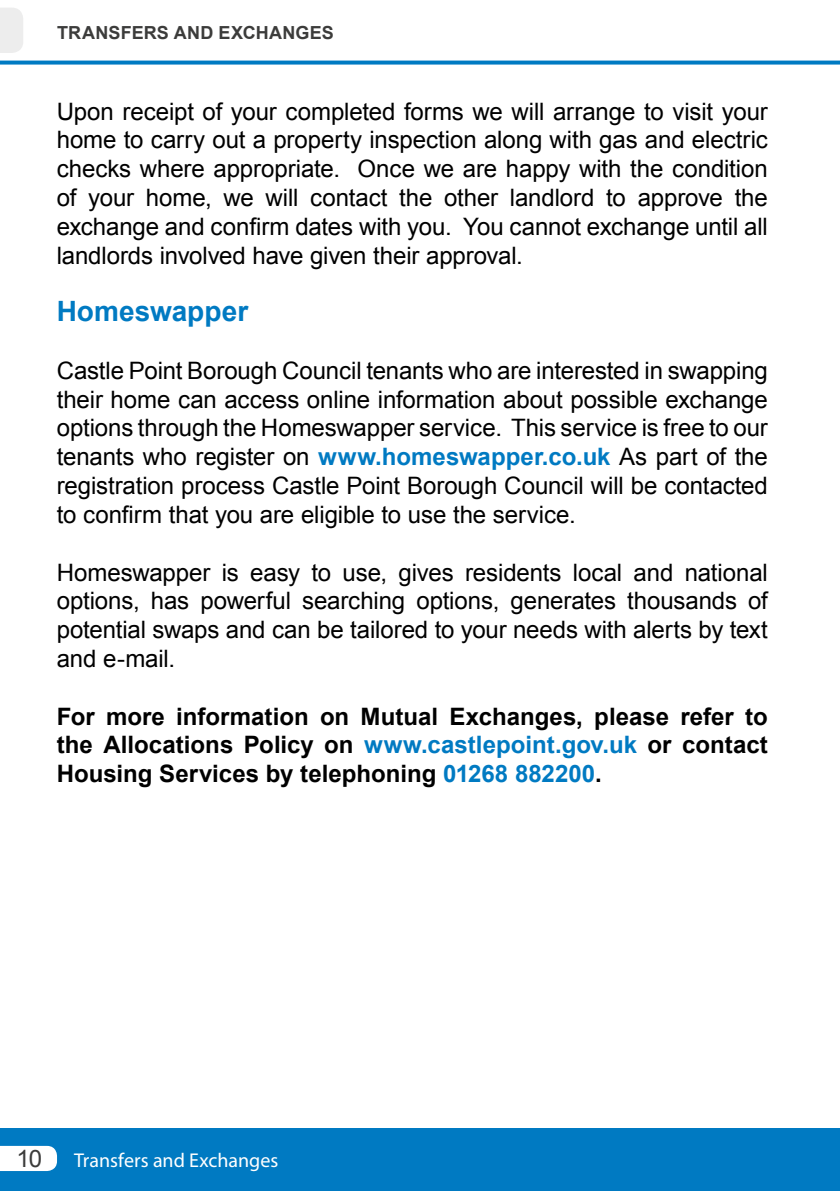
<style>
.page{position:relative;width:840px;height:1191px;background:#fff}
.page>*{position:absolute;margin:0;border:0;box-sizing:border-box;transform-origin:0 0}
.t1{font:700 28px "Arial";color:#007ac2}
.t2{font:24px/28.8px "Arial";letter-spacing:-.005em;color:#000;text-align:justify}
.t3{font:700 24px/28.8px "Arial";color:#000;text-align:justify}
.t4{font:24px "Arial";color:#3c3c3b}
.t5{font:20px "Myriad Pro";color:#fff}
.t6{font:700 18px "Arial";letter-spacing:.01em;color:#3c3c3b}
.s1{font-weight:700;color:#007ac2}
.s2{color:#007ac2}
</style>
<div class="page">
<div style="left:0;top:1128px;width:839px;height:63px;background:#007ac2"></div>
<svg style="left:0;top:1145px;width:57px;height:26px"></svg>
<svg style="left:0;top:8px;width:23px;height:45px"></svg>
<svg style="left:0;top:61px;width:839px;height:4px;background:#1b88c8"></svg>
<p class="t6" style="left:57px;top:20px;width:278px">TRANSFERS AND EXCHANGES</p>
<p class="t2" style="left:57px;top:97px;width:712px">Upon receipt of your completed forms we will arrange to visit your home to carry out a property inspection along with gas and electric checks where appropriate. Once we are happy with the condition of your home, we will contact the other landlord to approve the exchange and confirm dates with you. You cannot exchange until all landlords involved have given their approval.</p>
<p class="t1" style="left:57px;top:293px;width:193px">Homeswapper</p>
<p class="t2" style="left:57px;top:356px;width:712px">Castle Point Borough Council tenants who are interested in swapping their home can access online information about possible exchange options through the Homeswapper service. This service is free to our tenants who register on <span class="s1">www.homeswapper.co.uk</span> As part of the registration process Castle Point Borough Council will be contacted to confirm that you are eligible to use the service.</p>
<p class="t2" style="left:57px;top:558px;width:712px">Homeswapper is easy to use, gives residents local and national options, has powerful searching options, generates thousands of potential swaps and can be tailored to your needs with alerts by text and e-mail.</p>
<p class="t3" style="left:57px;top:702px;width:712px">For more information on Mutual Exchanges, please refer to the Allocations Policy on <span class="s2">www.castlepoint.gov.uk</span> or contact Housing Services by telephoning <span class="s2">01268 882200</span>.</p>
<p class="t4" style="left:17px;top:1143px;width:27px">10</p>
<p class="t5" style="left:74px;top:1148px;width:206px">Transfers and Exchanges</p>
</div>
